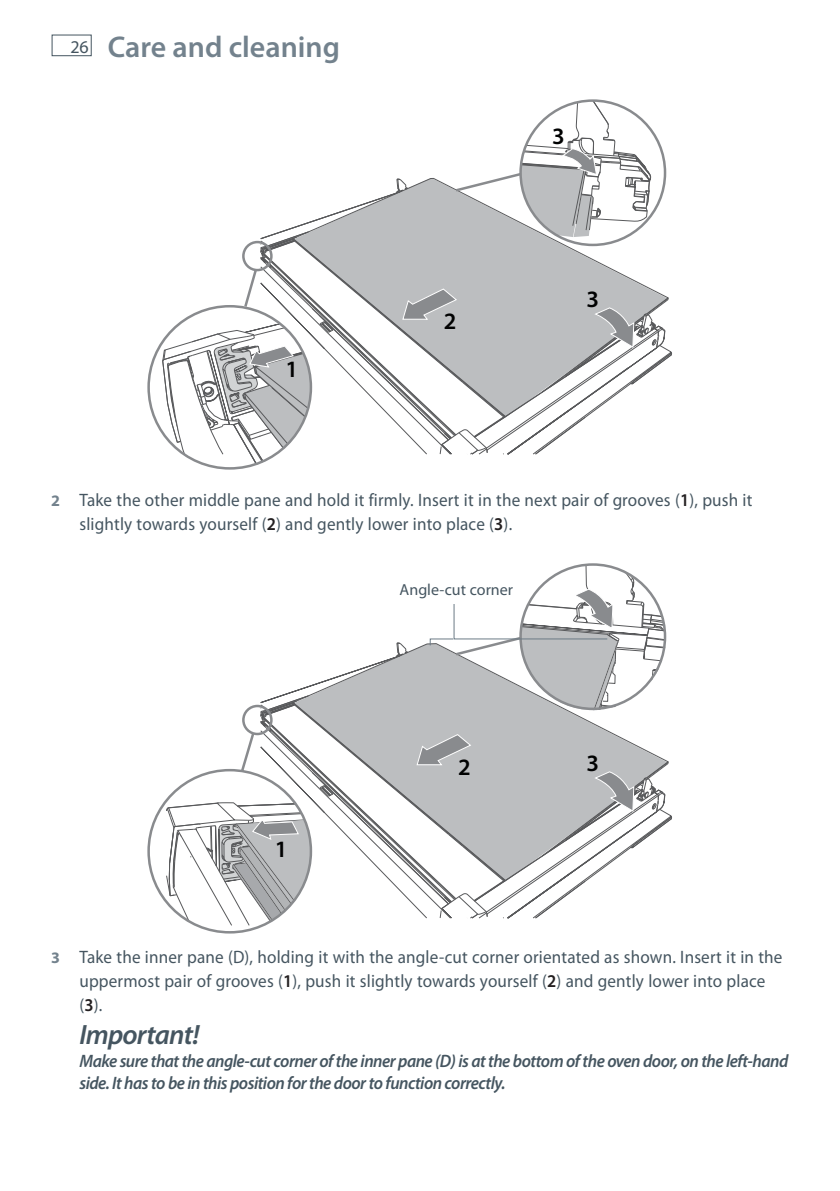
<style>
.page{position:relative;width:840px;height:1191px;background:#fff}
.page>*{position:absolute;margin:0;border:0;box-sizing:border-box;transform-origin:0 0}
.t1{font:600 30px "Myriad Pro";color:#73828d}
.t2{font:italic 600 28px "Myriad Pro";letter-spacing:-.03em;color:#455560}
.t3{font:600 23.6px "Myriad Pro";color:#010202}
.t4{font:18px/24px "Myriad Pro";letter-spacing:.01em;color:#455560;scale:.95 1}
.t5{font:italic 600 18px/22px "Myriad Pro";letter-spacing:-.03em;color:#455560;scale:.95 1}
.t6{font:16px "Myriad Pro";color:#455560}
.s1{font-weight:400;font-size:18px;color:#455560}
.s2{font-weight:700;font-size:16px;color:#73828d}
.s3{font-weight:600;color:#231f20}
</style>
<div class="page">
<div style="left:52px;top:35px;width:40px;height:21px;border:1px solid #455560"></div>
<svg style="left:162px;top:101px;width:510px;height:368px"></svg>
<svg style="left:149px;top:565px;width:523px;height:367px"></svg>
<h1 class="t1" style="left:70px;top:35px;width:271px"><span class="s1">26</span> Care and cleaning</h1>
<h3 class="t3" style="left:285px;top:360px;width:14px">1</h3>
<h3 class="t3" style="left:443px;top:312px;width:14px">2</h3>
<h3 class="t3" style="left:552px;top:127px;width:14px">3</h3>
<h3 class="t3" style="left:586px;top:290px;width:14px">3</h3>
<p class="t4" style="left:79px;top:489px;width:709px;text-indent:-28px"><span class="s2">2</span> Take the other middle pane and hold it firmly. Insert it in the next pair of grooves (<span class="s3">1</span>), push it slightly towards yourself (<span class="s3">2</span>) and gently lower into place (<span class="s3">3</span>).</p>
<p class="t6" style="left:399px;top:583px;width:115px">Angle-cut corner</p>
<h3 class="t3" style="left:275px;top:840px;width:14px">1</h3>
<h3 class="t3" style="left:458px;top:757px;width:14px">2</h3>
<h3 class="t3" style="left:586px;top:754px;width:14px">3</h3>
<p class="t4" style="left:79px;top:947px;width:741px;text-indent:-28px"><span class="s2">3</span> Take the inner pane (D), holding it with the angle-cut corner orientated as shown. Insert it in the uppermost pair of grooves (<span class="s3">1</span>), push it slightly towards yourself (<span class="s3">2</span>) and gently lower into place (<span class="s3">3</span>).</p>
<h2 class="t2" style="left:79px;top:1024px;width:121px">Important!</h2>
<p class="t5" style="left:79px;top:1051px;width:747px">Make sure that the angle-cut corner of the inner pane (D) is at the bottom of the oven door, on the left-hand side. It has to be in this position for the door to function correctly.</p>
</div>
